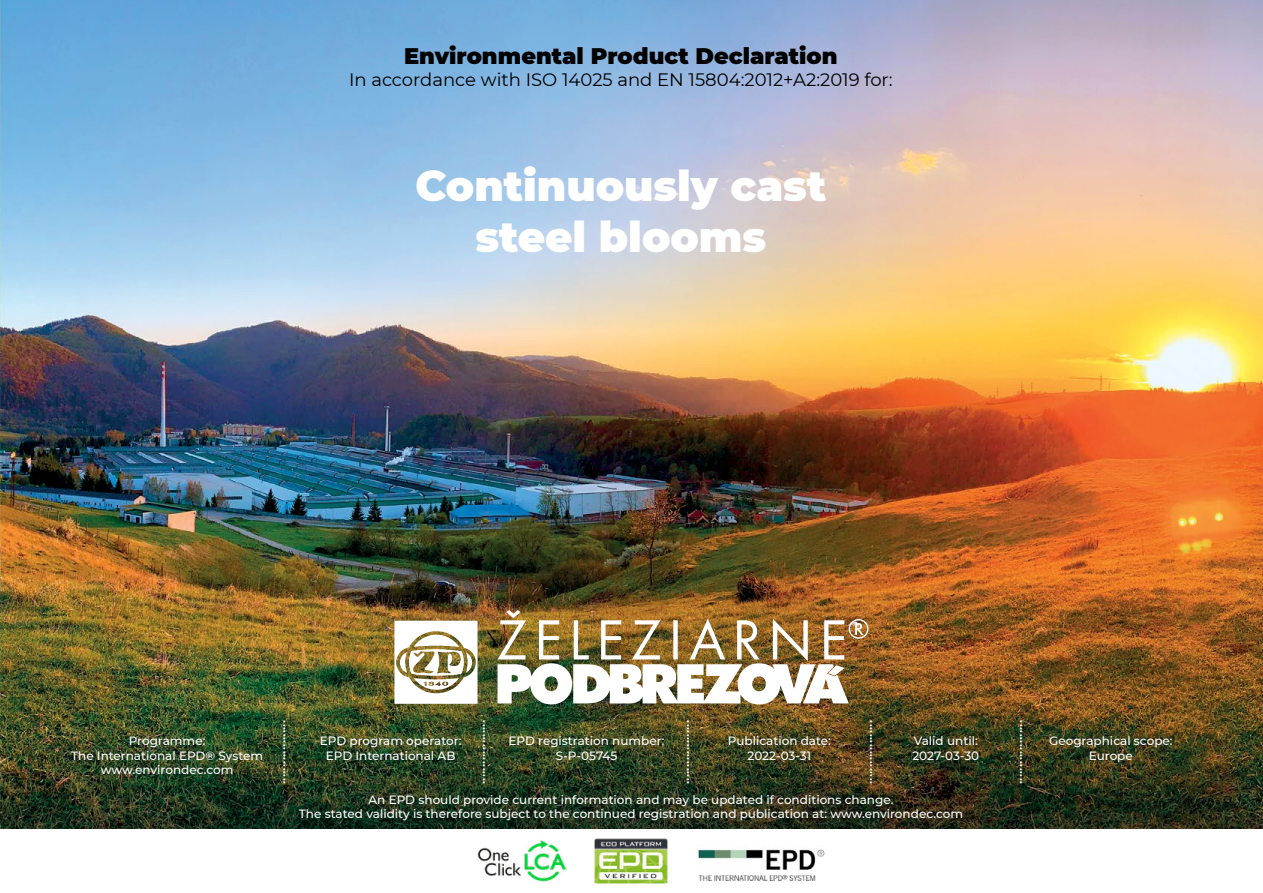
<style>
.page{position:relative;width:1263px;height:893px;background:#fff}
.page>*{position:absolute;margin:0;border:0;box-sizing:border-box;transform-origin:0 0}
.t1{font:900 42px/50.4px "Montserrat";color:#fff;text-align:center}
.t2{font:900 22.5px "Montserrat";color:#000}
.t3{font:18px "Montserrat";color:#000}
.t4{font:500 12px/14.4px "Montserrat";color:#fff;text-align:center}
.t5{font:700 10.5px "Montserrat";color:#fff}
</style>
<div class="page">
<img style="left:0;top:0;width:1263px;height:829px">
<img style="left:497px;top:610px;width:371px;height:94px">
<img style="left:394px;top:621px;width:83px;height:83px">
<img style="left:697px;top:849px;width:128px;height:32px">
<img style="left:477px;top:840px;width:90px;height:42px">
<img style="left:585px;top:828px;width:92px;height:56px">
<h2 class="t2" style="left:404px;top:39px;width:435px">Environmental Product Declaration</h2>
<h3 class="t3" style="left:349px;top:67px;width:545px">In accordance with ISO 14025 and EN 15804:2012+A2:2019 for:</h3>
<h1 class="t1" style="left:415px;top:158px;width:412px">Continuously cast steel blooms</h1>
<p class="t5" style="left:295px;top:720px;width:65px;rotate:90deg">...................</p>
<p class="t5" style="left:494px;top:720px;width:65px;rotate:90deg">...................</p>
<p class="t5" style="left:698px;top:720px;width:65px;rotate:90deg">...................</p>
<p class="t5" style="left:881px;top:720px;width:65px;rotate:90deg">...................</p>
<p class="t4" style="left:299px;top:792px;width:666px">An EPD should provide current information and may be updated if conditions change.<br>The stated validity is therefore subject to the continued registration and publication at: www.environdec.com</p>
<p class="t4" style="left:71px;top:733px;width:193px">Programme:<br>The International EPD® System www.environdec.com</p>
<p class="t4" style="left:320px;top:733px;width:143px">EPD program operator:<br>EPD International AB</p>
<p class="t4" style="left:508px;top:733px;width:157px">EPD registration number:<br>S-P-05745</p>
<p class="t4" style="left:728px;top:733px;width:105px">Publication date:<br>2022-03-31</p>
<p class="t4" style="left:912px;top:733px;width:68px;text-align:left">Valid until:<br>2027-03-30</p>
<p class="t5" style="left:1031px;top:720px;width:65px;rotate:90deg">...................</p>
<p class="t4" style="left:1049px;top:733px;width:125px">Geographical scope:<br>Europe</p>
</div>
